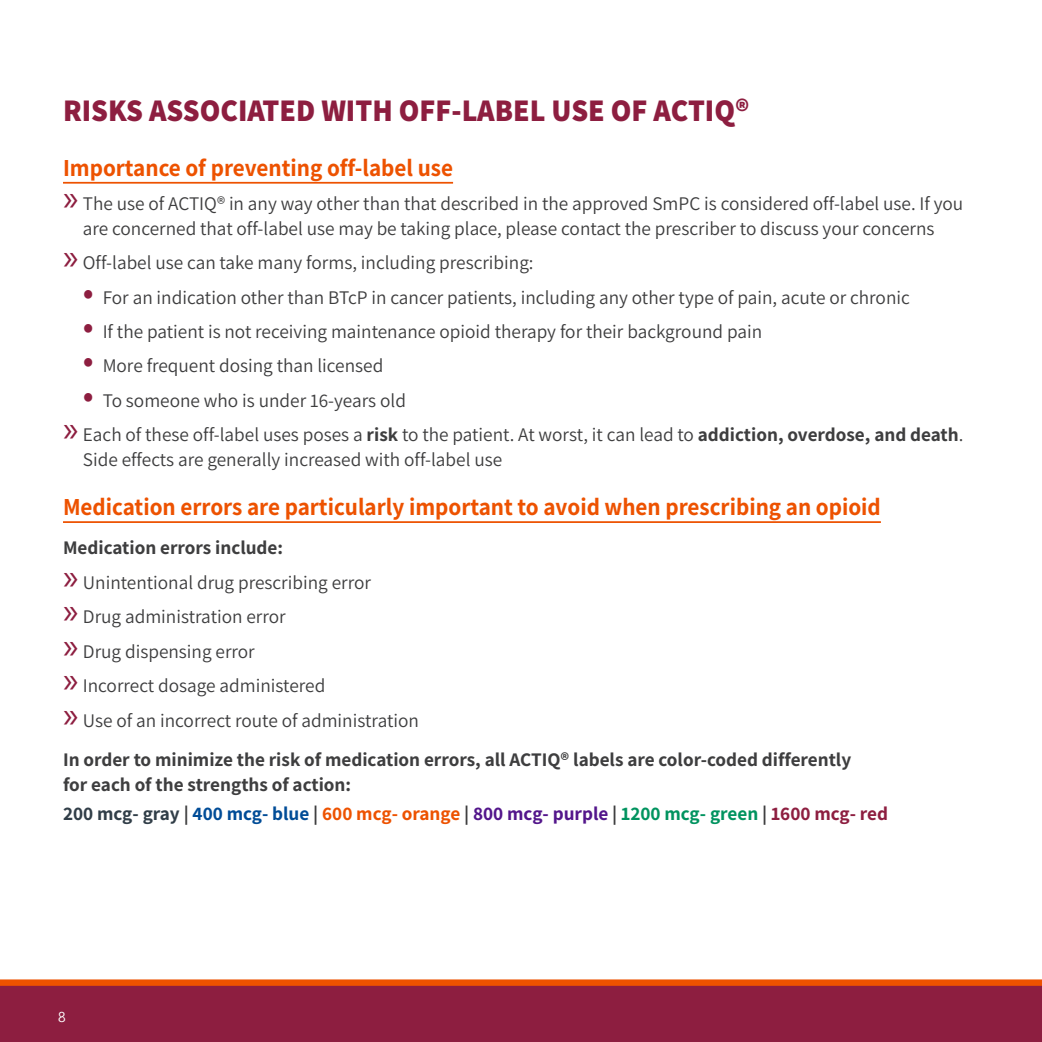
<style>
.page{position:relative;width:1042px;height:1042px;background:#fff}
.page>*{position:absolute;margin:0;border:0;box-sizing:border-box;transform-origin:0 0}
.t1{font:800 31.5px "Assistant";color:#8d1e40;scale:.95 1}
.t2{font:700 24.5px "Assistant";color:#ed5200;scale:.95 1}
.t3{font:19.25px/24.5px "Assistant";color:#3e3e3f;text-align:center}
.t4{font:700 19.25px/24.5px "Assistant";color:#3e3e3f}
.t5{font:700 19.25px "Assistant";color:#ed5200}
.s1{font-family:"Myriad Pro";font-size:36.75px;color:#8d1e40}
.s2{font-size:36.75px;color:#8d1e40}
.s3{font-weight:700}
.s4{color:#313e48}
.s5{color:#3e3e3f}
.s6{color:#004c97}
.s7{color:#53168b}
.s8{color:#00935f}
.s9{color:#8d1e40}
</style>
<div class="page">
<svg style="left:0;top:979px;width:1042px;height:63px;background:#97243a"></svg>
<hr style="left:63px;top:182px;width:390px;height:2px;background:#ed5200">
<hr style="left:63px;top:521px;width:818px;height:2px;background:#ed5200">
<svg style="left:59px;top:1011px;width:6px;height:11px"></svg>
<p class="t1" style="left:63px;top:89px;width:724px">RISKS ASSOCIATED WITH OFF-LABEL USE OF ACTIQ®</p>
<p class="t2" style="left:63px;top:151px;width:412px">Importance of preventing off-label use</p>
<p class="t3" style="left:63px;top:190px;width:902px"><span class="s1">»</span> The use of ACTIQ® in any way other than that described in the approved SmPC is considered off-label use. If you are concerned that off-label use may be taking place, please contact the prescriber to discuss your concerns</p>
<p class="t3" style="left:63px;top:249px;width:472px"><span class="s1">»</span> Off-label use can take many forms, including prescribing:</p>
<p class="t3" style="left:83px;top:284px;width:828px"><span class="s2">•</span> For an indication other than BTcP in cancer patients, including any other type of pain, acute or chronic</p>
<p class="t3" style="left:83px;top:318px;width:681px"><span class="s2">•</span> If the patient is not receiving maintenance opioid therapy for their background pain</p>
<p class="t3" style="left:83px;top:353px;width:302px"><span class="s2">•</span> More frequent dosing than licensed</p>
<p class="t3" style="left:83px;top:387px;width:325px"><span class="s2">•</span> To someone who is under 16-years old</p>
<p class="t3" style="left:83px;top:421px;width:882px;text-align:left;text-indent:-20px"><span class="s1">»</span> Each of these off-label uses poses a <span class="s3">risk</span> to the patient. At worst, it can lead to <span class="s3">addiction, overdose, and death</span>.<br>Side effects are generally increased with off-label use</p>
<p class="t2" style="left:63px;top:490px;width:862px">Medication errors are particularly important to avoid when prescribing an opioid</p>
<p class="t4" style="left:63px;top:535px;width:222px">Medication errors include:</p>
<p class="t3" style="left:63px;top:569px;width:309px"><span class="s1">»</span> Unintentional drug prescribing error</p>
<p class="t3" style="left:63px;top:604px;width:224px"><span class="s1">»</span> Drug administration error</p>
<p class="t3" style="left:63px;top:638px;width:193px"><span class="s1">»</span> Drug dispensing error</p>
<p class="t3" style="left:63px;top:672px;width:264px"><span class="s1">»</span> Incorrect dosage administered</p>
<p class="t3" style="left:63px;top:707px;width:357px"><span class="s1">»</span> Use of an incorrect route of administration</p>
<p class="t4" style="left:63px;top:746px;width:790px">In order to minimize the risk of medication errors, all ACTIQ® labels are color-coded differently for each of the strengths of action:</p>
<p class="t5" style="left:63px;top:800px;width:826px"><span class="s4">200 mcg- gray</span> <span class="s5">|</span> <span class="s6">400 mcg- blue</span> <span class="s5">|</span> 600 mcg- orange <span class="s5">|</span> <span class="s7">800 mcg- purple</span> <span class="s5">|</span> <span class="s8">1200 mcg- green</span> <span class="s5">|</span> <span class="s9">1600 mcg- red</span></p>
</div>
